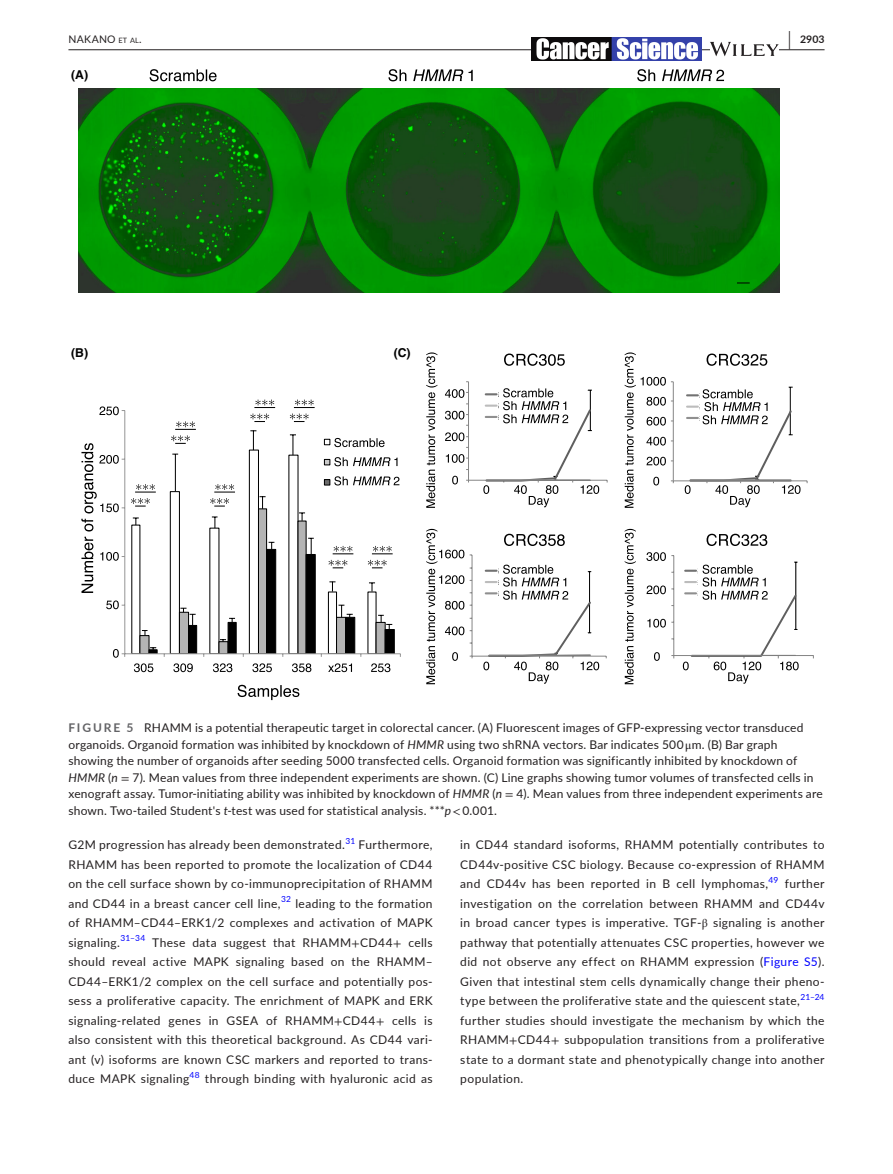
<style>
.page{position:relative;width:893px;height:1174px;background:#fff}
.page>*{position:absolute;margin:0;border:0;box-sizing:border-box;transform-origin:0 0}
.t1{font:700 12.15px "Helvetica LT Std";color:#000}
.t2{font:12px/19.5px "Lato";letter-spacing:.02em;color:#231f20;text-align:justify}
.t3{font:10.5px "Lato";letter-spacing:.025em;color:#231f20}
.t4{font:700 10.5px "Lato";color:#231f20}
.t5{font:8.4px "Lato";letter-spacing:.02em;color:#00f}
.s1{font-size:7.35px}
.s2{font-size:19.5px}
.s3{font-weight:700;color:#636366}
.s4{font-style:italic}
.s5{font-family:"STIX"}
.s6{color:#00f}
</style>
<div class="page">
<hr style="left:68px;top:49px;width:756px;height:1px;background:#231f20">
<img style="left:531px;top:37px;width:170px;height:24px">
<svg style="left:710px;top:42px;width:69px;height:14px"></svg>
<hr style="left:673px;top:555px;width:1px;height:100px;background:#858585">
<hr style="left:674px;top:655px;width:139px;height:1px;background:#858585">
<hr style="left:468px;top:382px;width:1px;height:98px;background:#858585">
<hr style="left:468px;top:480px;width:139px;height:1px;background:#858585">
<hr style="left:472px;top:555px;width:1px;height:101px;background:#858585">
<hr style="left:472px;top:656px;width:134px;height:1px;background:#858585">
<hr style="left:673px;top:480px;width:134px;height:1px;background:#858585">
<img style="left:78px;top:88px;width:701px;height:204px">
<svg style="left:150px;top:69px;width:67px;height:12px"></svg>
<svg style="left:388px;top:69px;width:18px;height:12px"></svg>
<svg style="left:413px;top:69px;width:60px;height:12px"></svg>
<svg style="left:637px;top:69px;width:18px;height:12px"></svg>
<svg style="left:662px;top:69px;width:62px;height:12px"></svg>
<svg style="left:172px;top:449px;width:205px;height:27px"></svg>
<hr style="left:175px;top:454px;width:1px;height:37px;background:#000">
<svg style="left:250px;top:430px;width:6px;height:20px"></svg>
<svg style="left:290px;top:434px;width:6px;height:21px"></svg>
<hr style="left:124px;top:410px;width:1px;height:244px;background:#979797">
<hr style="left:125px;top:653px;width:275px;height:1px;background:#979797">
<svg style="left:238px;top:685px;width:61px;height:15px"></svg>
<svg style="left:483px;top:388px;width:116px;height:119px"></svg>
<svg style="left:426px;top:352px;width:11px;height:156px"></svg>
<svg style="left:452px;top:476px;width:6px;height:8px"></svg>
<svg style="left:445px;top:389px;width:23px;height:15px"></svg>
<svg style="left:445px;top:432px;width:23px;height:9px"></svg>
<svg style="left:446px;top:454px;width:22px;height:9px"></svg>
<svg style="left:682px;top:386px;width:118px;height:121px"></svg>
<svg style="left:483px;top:564px;width:116px;height:119px"></svg>
<svg style="left:683px;top:562px;width:116px;height:121px"></svg>
<svg style="left:625px;top:529px;width:11px;height:155px"></svg>
<svg style="left:654px;top:652px;width:6px;height:9px"></svg>
<svg style="left:646px;top:585px;width:28px;height:9px"></svg>
<svg style="left:647px;top:619px;width:27px;height:8px"></svg>
<svg style="left:504px;top:353px;width:61px;height:13px"></svg>
<svg style="left:707px;top:353px;width:60px;height:13px"></svg>
<svg style="left:504px;top:534px;width:61px;height:12px"></svg>
<svg style="left:707px;top:534px;width:60px;height:12px"></svg>
<div style="left:313px;top:422px;width:19px;height:80px;background:#fff"></div>
<svg style="left:99px;top:406px;width:26px;height:9px"></svg>
<svg style="left:81px;top:443px;width:44px;height:150px"></svg>
<svg style="left:106px;top:600px;width:19px;height:9px"></svg>
<svg style="left:113px;top:649px;width:12px;height:8px"></svg>
<svg style="left:134px;top:663px;width:19px;height:9px"></svg>
<svg style="left:173px;top:663px;width:20px;height:9px"></svg>
<svg style="left:213px;top:663px;width:19px;height:9px"></svg>
<svg style="left:252px;top:663px;width:20px;height:9px"></svg>
<svg style="left:292px;top:663px;width:19px;height:9px"></svg>
<svg style="left:328px;top:663px;width:24px;height:9px"></svg>
<svg style="left:371px;top:663px;width:19px;height:9px"></svg>
<svg style="left:324px;top:438px;width:61px;height:9px"></svg>
<svg style="left:324px;top:457px;width:73px;height:9px"></svg>
<svg style="left:737px;top:282px;width:13px;height:1px"></svg>
<svg style="left:171px;top:421px;width:25px;height:23px"></svg>
<svg style="left:250px;top:399px;width:25px;height:23px"></svg>
<svg style="left:290px;top:399px;width:25px;height:23px"></svg>
<svg style="left:131px;top:476px;width:270px;height:181px"></svg>
<svg style="left:426px;top:529px;width:38px;height:155px"></svg>
<svg style="left:625px;top:352px;width:49px;height:156px"></svg>
<svg style="left:646px;top:552px;width:28px;height:9px"></svg>
<svg style="left:445px;top:411px;width:23px;height:8px"></svg>
<p class="t3" style="left:68px;top:31px;width:75px">NAKANO <span class="s1">et al</span>.</p>
<p class="t4" style="left:789px;top:31px;width:37px"><span class="s2">|</span> 2903</p>
<p class="t1" style="left:71px;top:67px;width:18px">(A)</p>
<p class="t1" style="left:71px;top:345px;width:18px">(B)</p>
<p class="t1" style="left:394px;top:345px;width:18px">(C)</p>
<p class="t2" style="left:68px;top:719px;width:756px;line-height:16.5px;text-align:left"><span class="s3">FIGURE 5</span> RHAMM is a potential therapeutic target in colorectal cancer. (A) Fluorescent images of GFP-expressing vector transduced organoids. Organoid formation was inhibited by knockdown of <span class="s4">HMMR</span> using two shRNA vectors. Bar indicates 500 <span class="s5">μ</span>m. (B) Bar graph showing the number of organoids after seeding 5000 transfected cells. Organoid formation was significantly inhibited by knockdown of <span class="s4">HMMR</span> (<span class="s4">n</span> <span class="s5">=</span> 7). Mean values from three independent experiments are shown. (C) Line graphs showing tumor volumes of transfected cells in xenograft assay. Tumor-initiating ability was inhibited by knockdown of <span class="s4">HMMR</span> (<span class="s4">n</span> <span class="s5">=</span> 4). Mean values from three independent experiments are shown. Two-tailed Student's <span class="s4">t</span>-test was used for statistical analysis. ***<span class="s4">p</span><span class="s5">&lt;</span> 0.001.</p>
<p class="t2" style="left:68px;top:834px;width:278px">G2M progression has already been demonstrated.</p>
<p class="t5" style="left:345px;top:835px;width:11px">31</p>
<p class="t2" style="left:68px;top:834px;width:366px;text-indent:290px">Furthermore, RHAMM has been reported to promote the localization of CD44 on the cell surface shown by co-immunoprecipitation of RHAMM and CD44 in a breast cancer cell line,</p>
<p class="t5" style="left:281px;top:893px;width:11px">32</p>
<p class="t2" style="left:68px;top:893px;width:366px;text-indent:227px">leading to the formation of RHAMM–CD44–ERK1/2 complexes and activation of MAPK signaling.</p>
<p class="t5" style="left:121px;top:932px;width:26px">31–34</p>
<p class="t2" style="left:68px;top:932px;width:366px;text-indent:84px">These data suggest that RHAMM<span class="s5">+</span>CD44<span class="s5">+</span> cells should reveal active MAPK signaling based on the RHAMM– CD44–ERK1/2 complex on the cell surface and potentially pos&shy;sess a proliferative capacity. The enrichment of MAPK and ERK signaling-related genes in GSEA of RHAMM<span class="s5">+</span>CD44<span class="s5">+</span> cells is also consistent with this theoretical background. As CD44 vari&shy;ant (v) isoforms are known CSC markers and reported to trans&shy;duce MAPK signaling<sup>48</sup> through binding with hyaluronic acid as</p>
<p class="t2" style="left:460px;top:834px;width:366px">in CD44 standard isoforms, RHAMM potentially contributes to CD44v-positive CSC biology. Because co-expression of RHAMM and CD44v has been reported in B cell lymphomas,<sup>49</sup></p>
<p class="t2" style="left:460px;top:873px;width:366px;text-indent:324px">further investigation on the correlation between RHAMM and CD44v in broad cancer types is imperative. TGF-<span class="s5">β</span> signaling is another pathway that potentially attenuates CSC properties, however we did not observe any effect on RHAMM expression (<span class="s6">Figure S5</span>).<br>Given that intestinal stem cells dynamically change their pheno&shy;type between the proliferative state and the quiescent state,</p>
<p class="t5" style="left:800px;top:991px;width:26px">21–24</p>
<p class="t2" style="left:460px;top:1010px;width:366px">further studies should investigate the mechanism by which the RHAMM<span class="s5">+</span>CD44<span class="s5">+</span> subpopulation transitions from a proliferative state to a dormant state and phenotypically change into another population.</p>
</div>
